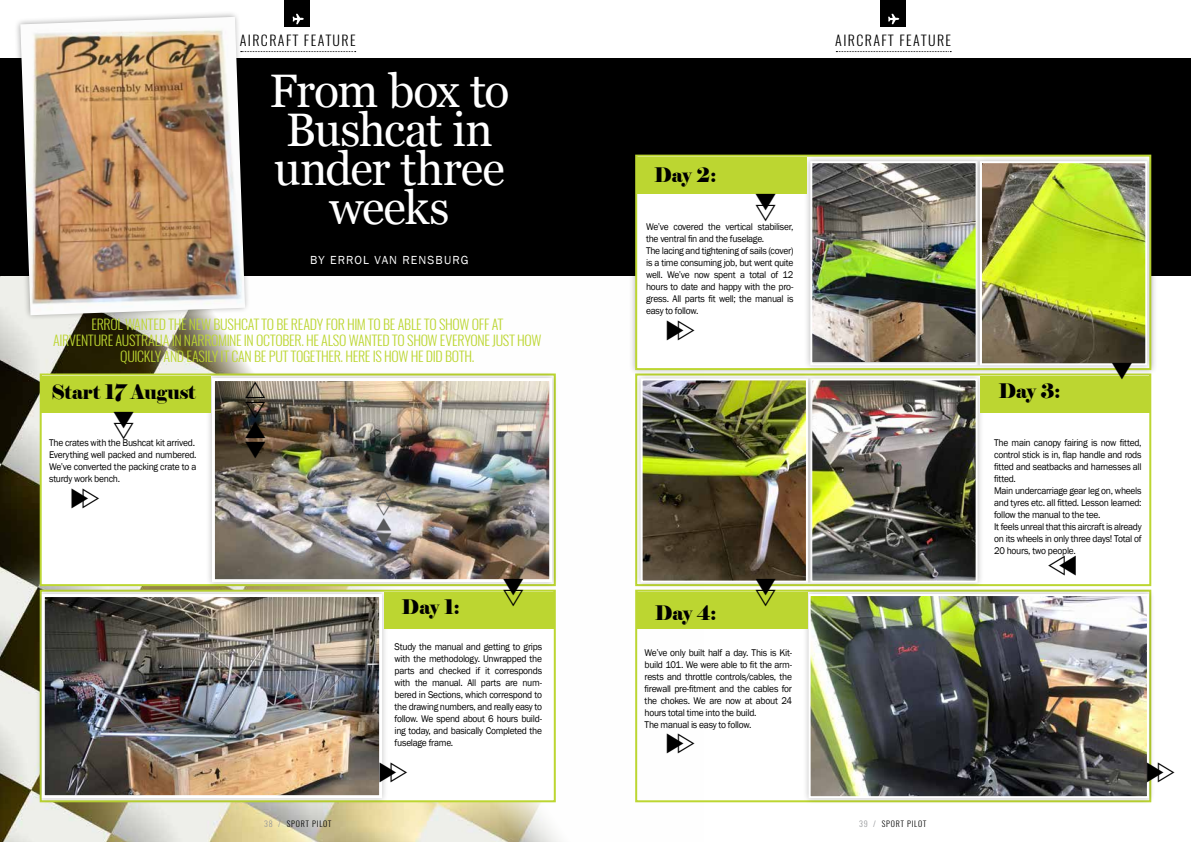
<style>
.page{position:relative;width:1191px;height:842px;background:#fff}
.page>*{position:absolute;margin:0;border:0;box-sizing:border-box;transform-origin:0 0}
.t1{font:47px/39px "Georgia";letter-spacing:-.025em;color:#fff;text-align:center}
.t2{font:24px "Wingdings 3";color:#000;scale:.95 1}
.t3{font:20px "Elephant";letter-spacing:-.01em;color:#000;scale:.95 1}
.t4{font:18px "Wingdings 3";color:#58595b;scale:.95 1}
.t5{font:300 14px/16px "Oswald";letter-spacing:-.02em;color:#bcd631;text-align:center}
.t6{font:300 14px "Oswald";letter-spacing:.1em;color:#000}
.t7{font:12px "Franklin Gothic";letter-spacing:.085em;color:#fff}
.t8{font:10px/12px "Franklin Gothic";letter-spacing:-.03em;color:#000;scale:.95 1}
.t9{font:300 8px "Oswald";letter-spacing:.1em;color:#000}
.s1{color:#939598}
</style>
<div class="page">
<img style="left:0;top:276px;width:703px;height:566px">
<div style="left:40px;top:590px;width:516px;height:212px;background:#fff;border:2px solid #bcd631"></div>
<div style="left:0;top:58px;width:1191px;height:218px;background:#000"></div>
<div style="left:40px;top:373px;width:516px;height:213px;background:#fff;border:2px solid #bcd631"></div>
<div style="left:628px;top:148px;width:529px;height:228px;background:#000;opacity:.25"></div>
<div style="left:635px;top:155px;width:516px;height:215px;background:#fff;border:2px solid #bcd631"></div>
<svg style="left:14px;top:13px;width:238px;height:309px"></svg>
<img style="left:20px;top:17px;width:225px;height:298px">
<svg style="left:241px;top:51px;width:115px;height:1px"></svg>
<div style="left:284px;top:0;width:26px;height:27px;background:#000"></div>
<svg style="left:293px;top:14px;width:11px;height:10px"></svg>
<svg style="left:836px;top:51px;width:115px;height:1px"></svg>
<div style="left:880px;top:0;width:25px;height:27px;background:#000"></div>
<svg style="left:888px;top:14px;width:11px;height:10px"></svg>
<div style="left:802px;top:587px;width:353px;height:218px;background:#000;opacity:.25"></div>
<img style="left:811px;top:597px;width:335px;height:198px">
<div style="left:808px;top:594px;width:341px;height:204px;border:2px solid #fff"></div>
<div style="left:803px;top:372px;width:181px;height:217px;background:#000;opacity:.25"></div>
<img style="left:814px;top:381px;width:160px;height:199px">
<div style="left:810px;top:378px;width:167px;height:205px;border:2px solid #fff"></div>
<div style="left:634px;top:372px;width:180px;height:217px;background:#000;opacity:.25"></div>
<img style="left:643px;top:381px;width:162px;height:199px">
<div style="left:640px;top:378px;width:168px;height:205px;border:2px solid #fff"></div>
<div style="left:803px;top:155px;width:181px;height:217px;background:#000;opacity:.25"></div>
<img style="left:813px;top:164px;width:160px;height:198px">
<div style="left:810px;top:161px;width:167px;height:204px;border:2px solid #fff"></div>
<div style="left:973px;top:155px;width:180px;height:217px;background:#000;opacity:.25"></div>
<img style="left:983px;top:164px;width:161px;height:198px">
<div style="left:980px;top:161px;width:167px;height:204px;border:2px solid #fff"></div>
<div style="left:35px;top:587px;width:353px;height:218px;background:#000;opacity:.25"></div>
<img style="left:46px;top:598px;width:332px;height:196px">
<div style="left:42px;top:594px;width:340px;height:204px;border:3px solid #fff"></div>
<div style="left:205px;top:371px;width:353px;height:218px;background:#000;opacity:.25"></div>
<img style="left:216px;top:382px;width:332px;height:196px">
<div style="left:212px;top:378px;width:340px;height:204px;border:3px solid #fff"></div>
<div style="left:40px;top:376px;width:170px;height:37px;background:#bcd631"></div>
<div style="left:384px;top:592px;width:170px;height:37px;background:#bcd631"></div>
<div style="left:636px;top:157px;width:170px;height:37px;background:#bcd631"></div>
<div style="left:637px;top:592px;width:170px;height:37px;background:#bcd631"></div>
<div style="left:980px;top:376px;width:170px;height:37px;background:#bcd631"></div>
<svg style="left:245px;top:381px;width:20px;height:17px"></svg>
<svg style="left:376px;top:488px;width:15px;height:12px"></svg>
<svg style="left:755px;top:579px;width:20px;height:13px"></svg>
<svg style="left:503px;top:579px;width:20px;height:13px"></svg>
<svg style="left:380px;top:763px;width:8px;height:20px"></svg>
<svg style="left:667px;top:733px;width:27px;height:21px"></svg>
<svg style="left:1147px;top:763px;width:8px;height:20px"></svg>
<svg style="left:1111px;top:362px;width:20px;height:14px"></svg>
<h3 class="t6" style="left:240px;top:31px;width:117px">AIRCRAFT FEATURE</h3>
<h3 class="t6" style="left:835px;top:31px;width:117px">AIRCRAFT FEATURE</h3>
<h1 class="t1" style="left:269px;top:72px;width:242px">From box to<br>Bushcat in under three weeks</h1>
<p class="t7" style="left:310px;top:253px;width:160px">BY ERROL VAN RENSBURG</p>
<h3 class="t5" style="left:53px;top:316px;width:490px">ERROL WANTED THE NEW BUSHCAT TO BE READY FOR HIM TO BE ABLE TO SHOW OFF AT<br>AIRVENTURE AUSTRALIA IN NARROMINE IN OCTOBER. HE ALSO WANTED TO SHOW EVERYONE JUST HOW<br>QUICKLY AND EASILY IT CAN BE PUT TOGETHER. HERE IS HOW HE DID BOTH.</h3>
<h3 class="t3" style="left:51px;top:379px;width:154px">Start 17 August</h3>
<h2 class="t2" style="left:242px;top:460px;width:65px;rotate:-90deg">▼◆❖</h2>
<p class="t8" style="left:49px;top:437px;width:157px">The crates with the Bushcat kit arrived.<br>Everything well packed and numbered.<br>We’ve converted the packing crate to a sturdy work bench.</p>
<h3 class="t4" style="left:373px;top:547px;width:49px;rotate:-90deg">▼◆❖</h3>
<h3 class="t3" style="left:401px;top:595px;width:63px">Day 1:</h3>
<p class="t9" style="left:264px;top:819px;width:69px"><span class="s1">38 /</span> SPORT PILOT</p>
<p class="t8" style="left:394px;top:641px;width:157px;text-align:justify">Study the manual and getting to grips with the methodology. Unwrapped the parts and checked if it corresponds with the manual. All parts are num&shy;bered in Sections, which correspond to the drawing numbers, and really easy to follow. We spend about 6 hours build&shy;ing today, and basically Completed the fuselage frame.</p>
<h3 class="t3" style="left:654px;top:163px;width:67px">Day 2:</h3>
<p class="t8" style="left:646px;top:221px;width:157px">We’ve covered the vertical stabiliser, the ventral fin and the fuselage.<br>The lacing and tightening of sails (cover) is a time consuming job, but went quite well. We’ve now spent a total of 12 hours to date and happy with the pro&shy;gress. All parts fit well; the manual is easy to follow.</p>
<h3 class="t3" style="left:654px;top:601px;width:67px">Day 4:</h3>
<p class="t8" style="left:644px;top:647px;width:157px">We’ve only built half a day. This is Kit&shy;build 101. We were able to fit the arm&shy;rests and throttle controls/cables, the firewall pre-fitment and the cables for the chokes. We are now at about 24 hours total time into the build.<br>The manual is easy to follow.</p>
<p class="t9" style="left:859px;top:819px;width:69px"><span class="s1">39 /</span> SPORT PILOT</p>
<h3 class="t3" style="left:998px;top:379px;width:67px">Day 3:</h3>
<p class="t8" style="left:994px;top:437px;width:157px">The main canopy fairing is now fitted, control stick is in, flap handle and rods fitted and seatbacks and harnesses all fitted.<br>Main undercarriage gear leg on, wheels and tyres etc. all fitted. Lesson learned: follow the manual to the tee.<br>It feels unreal that this aircraft is already on its wheels in only three days! Total of 20 hours, two people.</p>
</div>
